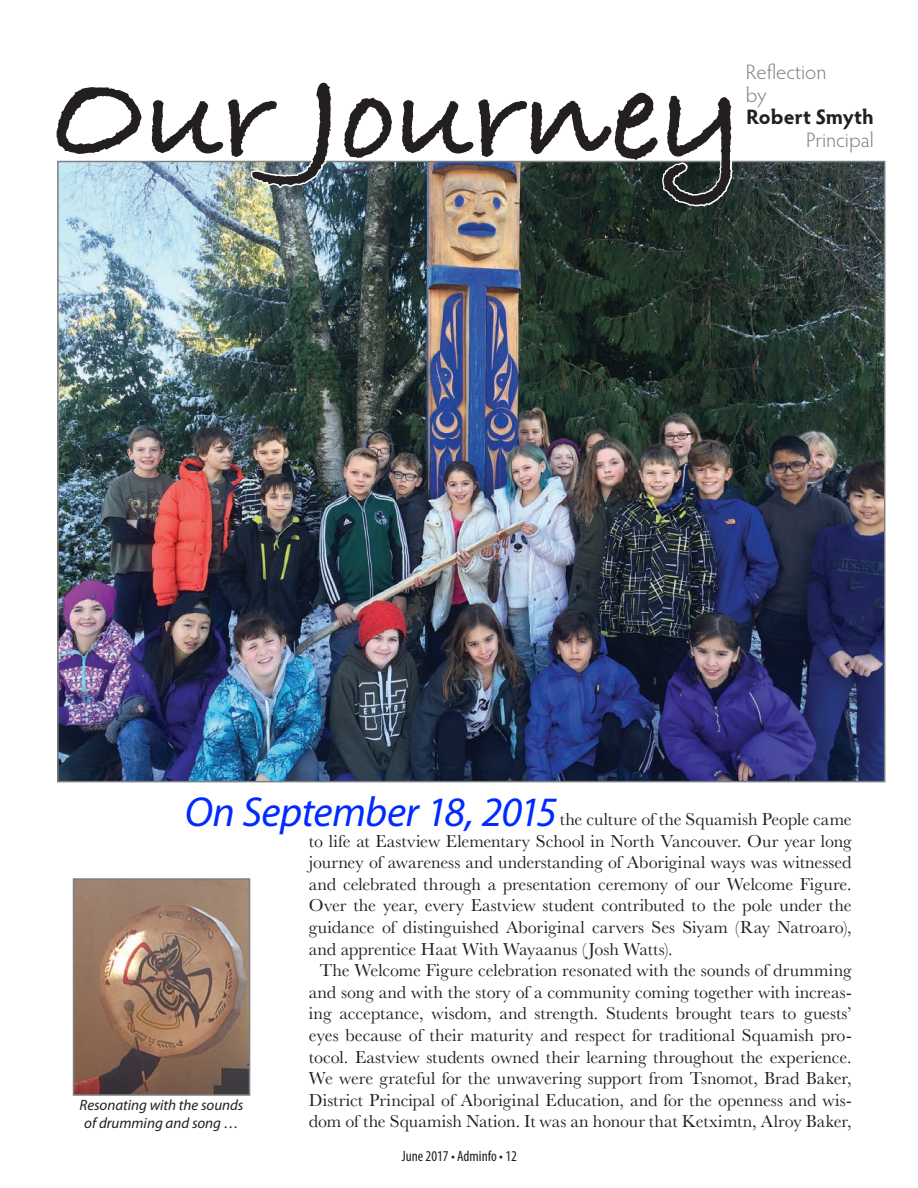
<style>
.page{position:relative;width:918px;height:1188px;background:#fff}
.page>*{position:absolute;margin:0;border:0;box-sizing:border-box;transform-origin:0 0}
.t1{font:700 130.5px "Bradley Hand ITCTT";letter-spacing:-.01em;color:#231f20}
.t2{font:italic 42px "Myriad Pro";letter-spacing:-.015em;color:#002bff}
.t3{font:300 21px "Hypatia Sans Pro";color:#7e8083}
.t4{font:700 21px "Hypatia Sans Pro";color:#231f20}
.t5{font:18px/21.6px "Baskerville";color:#231f20;text-align:justify}
.t6{font:italic 15px/18px "Myriad Pro";letter-spacing:-.005em;color:#231f20;text-align:center}
.t7{font:condensed 15px "Myriad Pro";color:#231f20}
</style>
<div class="page">
<img style="left:60px;top:164px;width:822px;height:615px">
<img style="left:249px;top:160px;width:88px;height:31px">
<svg style="left:661px;top:160px;width:74px;height:48px"></svg>
<img style="left:76px;top:881px;width:171px;height:212px">
<div style="left:73px;top:878px;width:177px;height:218px;border:2px solid #7e8083"></div>
<p class="t1" style="left:51px;top:17px;width:694px">Our Journey</p>
<p class="t3" style="left:746px;top:58px;width:82px">Reflection</p>
<p class="t3" style="left:746px;top:81px;width:22px">by</p>
<p class="t4" style="left:746px;top:102px;width:129px">Robert Smyth</p>
<p class="t3" style="left:806px;top:126px;width:69px">Principal</p>
<p class="t2" style="left:185px;top:786px;width:374px">On September 18, 2015</p>
<p class="t5" style="left:309px;top:809px;width:544px;text-indent:251px">the culture of the Squamish People came to life at Eastview Elementary School in North Vancouver. Our year long journey of awareness and understanding of Aboriginal ways was witnessed and celebrated through a presentation ceremony of our Welcome Figure.<br>Over the year, every Eastview student contributed to the pole under the guidance of distinguished Aboriginal carvers Ses Siyam (Ray Natroaro), and apprentice Haat With Wayaanus (Josh Watts).</p>
<p class="t5" style="left:309px;top:960px;width:544px;text-align:center">The Welcome Figure celebration resonated with the sounds of drumming and song and with the story of a community coming together with increas&shy;ing acceptance, wisdom, and strength. Students brought tears to guests’ eyes because of their maturity and respect for traditional Squamish pro&shy;tocol. Eastview students owned their learning throughout the experience.<br>We were grateful for the unwavering support from Tsnomot, Brad Baker, District Principal of Aboriginal Education, and for the openness and wis&shy;dom of the Squamish Nation. It was an honour that Ketximtn, Alroy Baker,</p>
<p class="t6" style="left:80px;top:1096px;width:165px">Resonating with the sounds of drumming and song …</p>
<p class="t7" style="left:402px;top:1147px;width:117px">June 2017 • Adminfo • 12</p>
</div>
